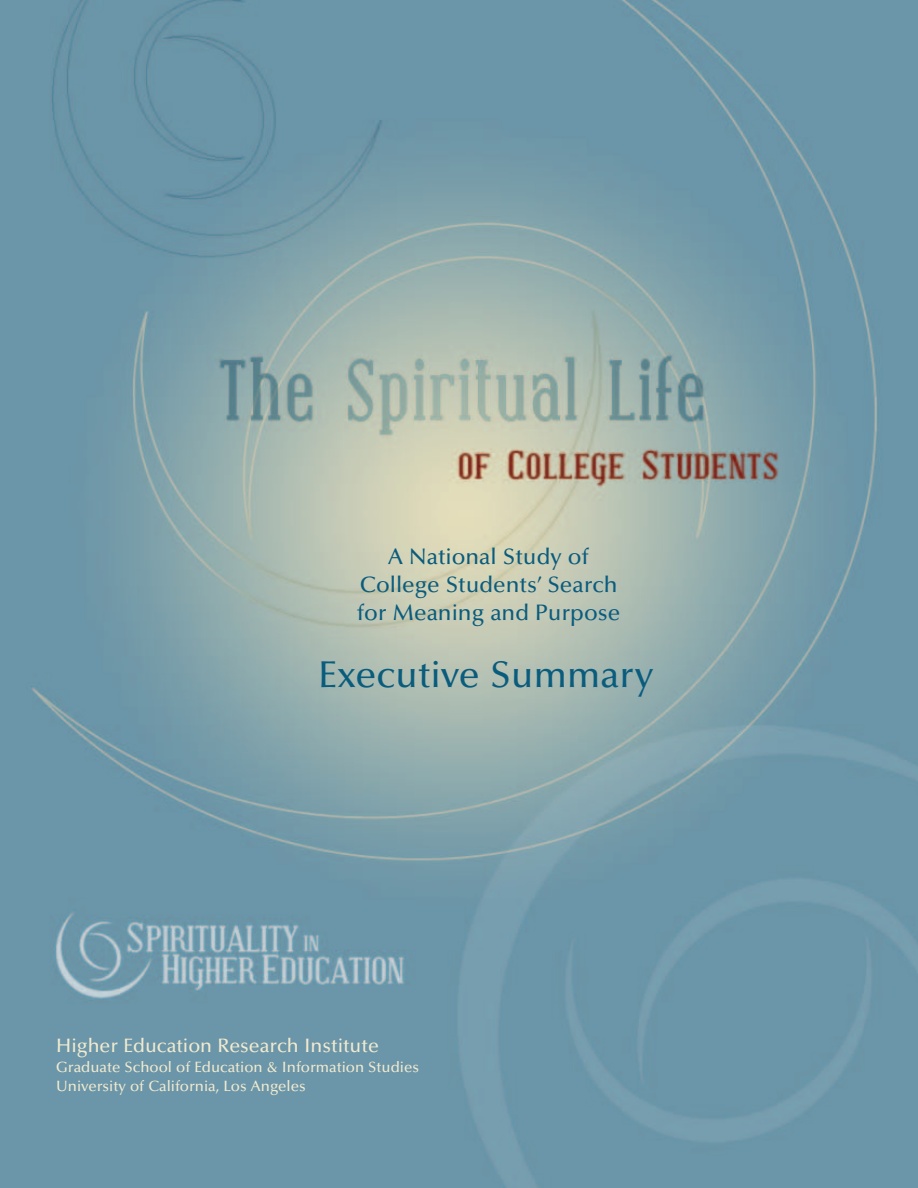
<style>
.page{position:relative;width:918px;height:1188px;background:#fff}
.page>*{position:absolute;margin:0;border:0;box-sizing:border-box;transform-origin:0 0}
.t1{font:500 37.5px "Optima";color:#0a5c7d}
.t2{font:500 22.5px/27.6px "Optima";color:#0a5c7d;text-align:center}
.t3{font:500 19.5px "Optima";color:#f1ebd0}
.t4{font:500 15px/18.5px "Optima";color:#f1ebd0}
</style>
<div class="page">
<img style="left:0;top:0;width:918px;height:1188px">
<h2 class="t2" style="left:357px;top:545px;width:265px">A National Study of<br>College Students’ Search for Meaning and Purpose</h2>
<h1 class="t1" style="left:319px;top:659px;width:336px">Executive Summary</h1>
<h3 class="t3" style="left:56px;top:1038px;width:324px">Higher Education Research Institute</h3>
<p class="t4" style="left:56px;top:1060px;width:364px">Graduate School of Education &amp; Information Studies<br>University of California, Los Angeles</p>
</div>
